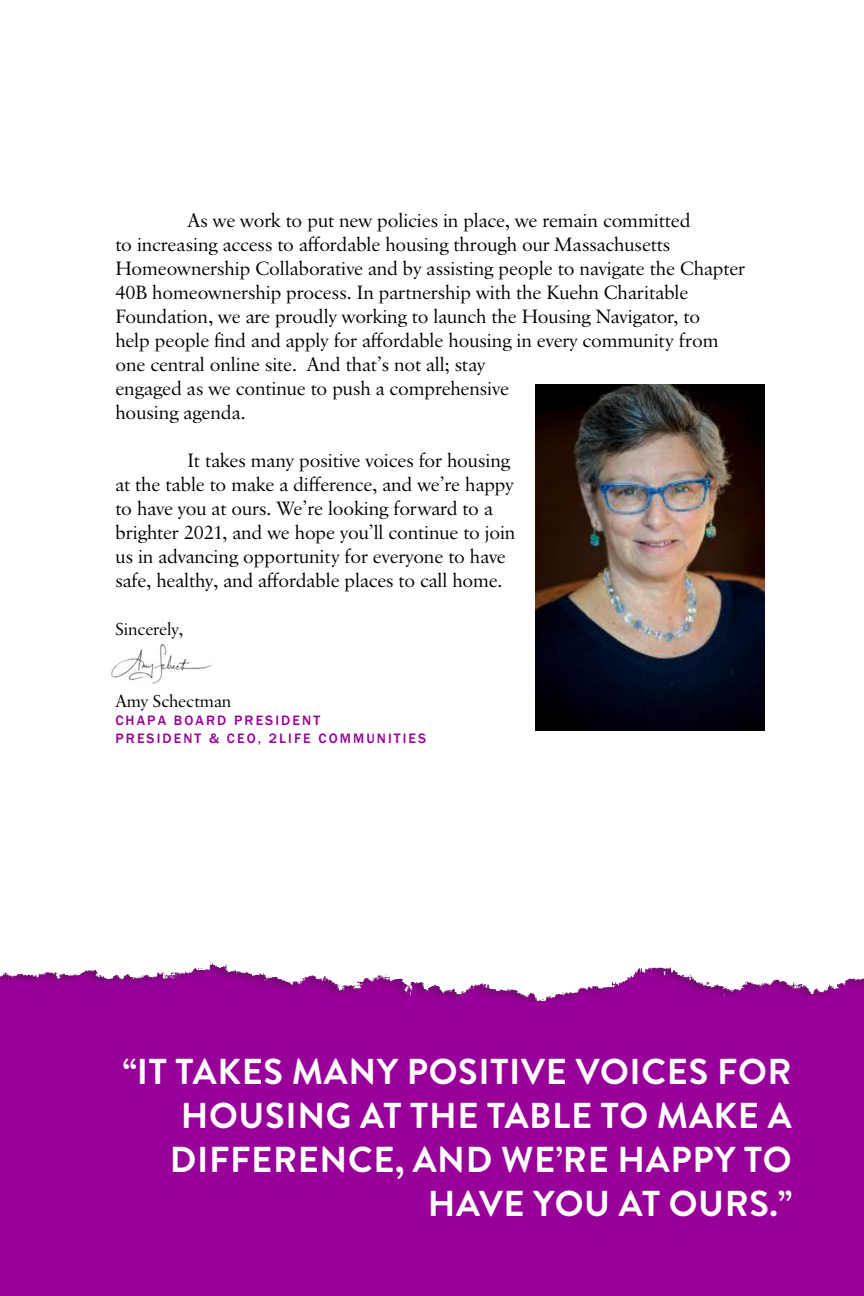
<style>
.page{position:relative;width:864px;height:1296px;background:#fff}
.page>*{position:absolute;margin:0;border:0;box-sizing:border-box;transform-origin:0 0}
.t1{font:700 36px/44px "Brandon Grotesque";letter-spacing:.02em;color:#fff;text-align:right}
.t2{font:20px/24px "Savoy";color:#000}
.t3{font:18px "Savoy";color:#000}
.t4{font:500 14px/18px "Franklin Gothic";letter-spacing:.15em;color:#909}
</style>
<div class="page">
<img style="left:111px;top:644px;width:101px;height:40px">
<img style="left:536px;top:385px;width:228px;height:345px">
<div style="left:0;top:962px;width:864px;height:333px;background:#909"></div>
<img style="left:0;top:961px;width:864px;height:40px">
<p class="t2" style="left:115px;top:209px;width:631px;text-indent:72px">As we work to put new policies in place, we remain committed<br>to increasing access to affordable housing through our Massachusetts Homeownership Collaborative and by assisting people to navigate the Chapter 40B homeownership process. In partnership with the Kuehn Charitable Foundation, we are proudly working to launch the Housing Navigator, to<br>help people find and apply for affordable housing in every community from one central online site. And that’s not all; stay<br>engaged as we continue to push a comprehensive<br>housing agenda.</p>
<p class="t2" style="left:115px;top:449px;width:402px;text-indent:72px">It takes many positive voices for housing at the table to make a difference, and we’re happy to have you at ours. We’re looking forward to a brighter 2021, and we hope you’ll continue to join us in advancing opportunity for everyone to have safe, healthy, and affordable places to call home.</p>
<p class="t3" style="left:115px;top:619px;width:69px">Sincerely,</p>
<p class="t3" style="left:115px;top:691px;width:118px">Amy Schectman</p>
<p class="t4" style="left:115px;top:712px;width:312px">CHAPA BOARD PRESIDENT<br>PRESIDENT &amp; CEO, 2LIFE COMMUNITIES</p>
<h1 class="t1" style="left:123px;top:1050px;width:671px">“IT TAKES MANY POSITIVE VOICES FOR<br>HOUSING AT THE TABLE TO MAKE A<br>DIFFERENCE, AND WE’RE HAPPY TO<br>HAVE YOU AT OURS.”</h1>
</div>
